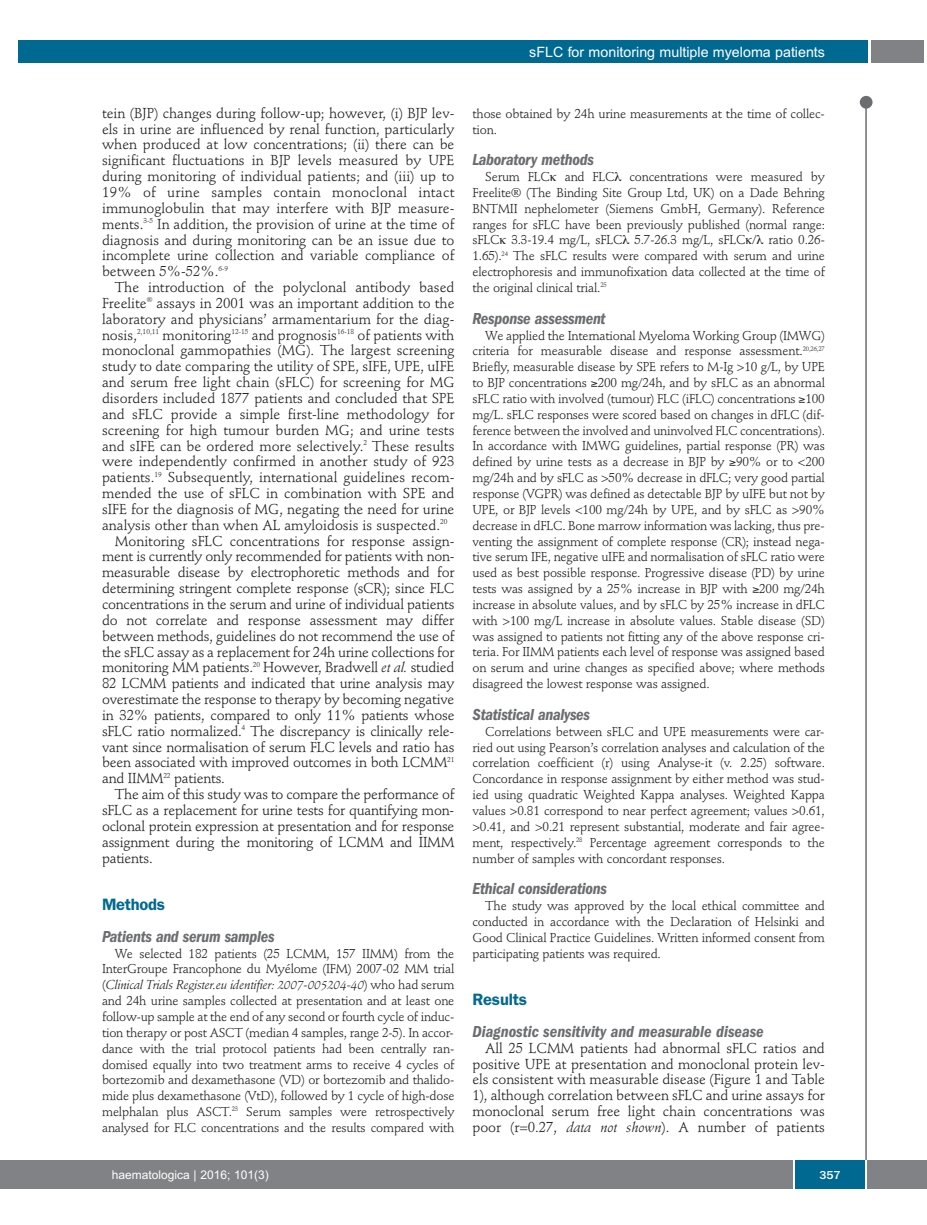
<style>
.page{position:relative;width:927px;height:1225px;background:#fff}
.page>*{position:absolute;margin:0;border:0;box-sizing:border-box;transform-origin:0 0}
.t1{font:italic 600 condensed 16.5px "Franklin Gothic";letter-spacing:-.015em;color:#6c6d70}
.t2{font:600 16.5px "Franklin Gothic";letter-spacing:-.015em;color:#006991}
.t3{font:14.25px/15.9px "Stempel Schneidler";letter-spacing:-.01em;color:#231f20;text-align:justify}
.t4{font:14.25px "Arial";color:#fff}
.t5{font:12.75px/15.9px "Stempel Schneidler";letter-spacing:-.015em;color:#231f20;text-align:justify}
.t6{font:12px "Arial";color:#fff}
.t7{font:500 12px "Franklin Gothic";color:#fff}
.s1{font-style:italic}
</style>
<div class="page">
<div style="left:860px;top:96px;width:12px;height:13px;background:#6c6d70;border-radius:50%"></div>
<hr style="left:865px;top:98px;width:2px;height:1062px;background:#6c6d70">
<div style="left:871px;top:40px;width:52px;height:22px;background:#808285"></div>
<div style="left:18px;top:40px;width:849px;height:22px;background:#006991"></div>
<div style="left:17px;top:1160px;width:910px;height:28px;background:#808285"></div>
<div style="left:795px;top:1160px;width:70px;height:28px;background:#006991"></div>
<hr style="left:793px;top:1160px;width:2px;height:28px;background:#fff">
<hr style="left:865px;top:1160px;width:2px;height:28px;background:#fff">
<div style="left:0;top:1160px;width:17px;height:28px;background:#808285"></div>
<p class="t4" style="left:529px;top:44px;width:297px">sFLC for monitoring multiple myeloma patients</p>
<p class="t3" style="left:102px;top:106px;width:354px">tein (BJP) changes during follow-up; however, (i) BJP lev&shy;els in urine are influenced by renal function, particularly when produced at low concentrations; (ii) there can be significant fluctuations in BJP levels measured by UPE during monitoring of individual patients; and (iii) up to 19% of urine samples contain monoclonal intact immunoglobulin that may interfere with BJP measure&shy;ments.<sup>3-5</sup> In addition, the provision of urine at the time of diagnosis and during monitoring can be an issue due to incomplete urine collection and variable compliance of between 5%-52%.<sup>6-9</sup></p>
<p class="t3" style="left:115px;top:280px;width:341px">The introduction of the polyclonal antibody based</p>
<p class="t3" style="left:102px;top:296px;width:354px">Freelite<sup>®</sup> assays in 2001 was an important addition to the</p>
<p class="t3" style="left:102px;top:312px;width:354px">laboratory and physicians’ armamentarium for the diag-</p>
<p class="t3" style="left:102px;top:328px;width:354px">nosis,<sup>2,10,11</sup> monitoring<sup>12-15</sup> and prognosis<sup>16-18</sup> of patients with</p>
<p class="t3" style="left:102px;top:344px;width:354px">monoclonal gammopathies (MG). The largest screening</p>
<p class="t3" style="left:102px;top:360px;width:354px">study to date comparing the utility of SPE, sIFE, UPE, uIFE</p>
<p class="t3" style="left:102px;top:376px;width:354px">and serum free light chain (sFLC) for screening for MG</p>
<p class="t3" style="left:102px;top:391px;width:354px">disorders included 1877 patients and concluded that SPE</p>
<p class="t3" style="left:102px;top:407px;width:354px">and sFLC provide a simple first-line methodology for</p>
<p class="t3" style="left:102px;top:423px;width:354px">screening for high tumour burden MG; and urine tests</p>
<p class="t3" style="left:102px;top:439px;width:354px">and sIFE can be ordered more selectively.<sup>2</sup> These results</p>
<p class="t3" style="left:102px;top:455px;width:354px">were independently confirmed in another study of 923</p>
<p class="t3" style="left:102px;top:471px;width:354px">patients.<sup>19</sup> Subsequently, international guidelines recom-</p>
<p class="t3" style="left:102px;top:486px;width:354px">mended the use of sFLC in combination with SPE and</p>
<p class="t3" style="left:102px;top:502px;width:354px">sIFE for the diagnosis of MG, negating the need for urine</p>
<p class="t3" style="left:102px;top:518px;width:347px">analysis other than when AL amyloidosis is suspected.<sup>20</sup></p>
<p class="t3" style="left:115px;top:534px;width:341px">Monitoring sFLC concentrations for response assign-</p>
<p class="t3" style="left:102px;top:550px;width:354px">ment is currently only recommended for patients with non-</p>
<p class="t3" style="left:102px;top:566px;width:354px">measurable disease by electrophoretic methods and for</p>
<p class="t3" style="left:102px;top:581px;width:354px">determining stringent complete response (sCR); since FLC</p>
<p class="t3" style="left:102px;top:597px;width:354px">concentrations in the serum and urine of individual patients</p>
<p class="t3" style="left:102px;top:613px;width:354px">do not correlate and response assessment may differ</p>
<p class="t3" style="left:102px;top:629px;width:354px">between methods, guidelines do not recommend the use of</p>
<p class="t3" style="left:102px;top:645px;width:354px">the sFLC assay as a replacement for 24h urine collections for</p>
<p class="t3" style="left:102px;top:661px;width:354px">monitoring MM patients.<sup>20</sup> However, Bradwell <span class="s1">et al.</span> studied</p>
<p class="t3" style="left:102px;top:677px;width:354px">82 LCMM patients and indicated that urine analysis may</p>
<p class="t3" style="left:102px;top:692px;width:354px">overestimate the response to therapy by becoming negative</p>
<p class="t3" style="left:102px;top:708px;width:354px">in 32% patients, compared to only 11% patients whose</p>
<p class="t3" style="left:102px;top:724px;width:354px">sFLC ratio normalized.<sup>4</sup> The discrepancy is clinically rele-</p>
<p class="t3" style="left:102px;top:740px;width:354px">vant since normalisation of serum FLC levels and ratio has</p>
<p class="t3" style="left:102px;top:756px;width:354px">been associated with improved outcomes in both LCMM<sup>21</sup></p>
<p class="t3" style="left:102px;top:772px;width:124px">and IIMM<sup>22</sup> patients.</p>
<p class="t3" style="left:115px;top:787px;width:341px">The aim of this study was to compare the performance of</p>
<p class="t3" style="left:102px;top:803px;width:354px">sFLC as a replacement for urine tests for quantifying mon-</p>
<p class="t3" style="left:102px;top:819px;width:354px">oclonal protein expression at presentation and for response</p>
<p class="t3" style="left:102px;top:835px;width:354px">assignment during the monitoring of LCMM and IIMM</p>
<p class="t3" style="left:102px;top:851px;width:52px">patients.</p>
<p class="t2" style="left:102px;top:898px;width:65px">Methods</p>
<p class="t1" style="left:102px;top:930px;width:174px">Patients and serum samples</p>
<p class="t5" style="left:102px;top:946px;width:354px;text-indent:13px">We selected 182 patients (25 LCMM, 157 IIMM) from the InterGroupe Francophone du Myélome (IFM) 2007-02 MM trial (<span class="s1">Clinical Trials Register.eu identifier: 2007-005204-40</span>) who had serum and 24h urine samples collected at presentation and at least one follow-up sample at the end of any second or fourth cycle of induc&shy;tion therapy or post ASCT (median 4 samples, range 2-5). In accor&shy;dance with the trial protocol patients had been centrally ran&shy;domised equally into two treatment arms to receive 4 cycles of bortezomib and dexamethasone (VD) or bortezomib and thalido&shy;mide plus dexamethasone (VtD), followed by 1 cycle of high-dose melphalan plus ASCT.<sup>23</sup> Serum samples were retrospectively analysed for FLC concentrations and the results compared with</p>
<p class="t5" style="left:472px;top:107px;width:354px">those obtained by 24h urine measurements at the time of collec&shy;tion.</p>
<p class="t1" style="left:472px;top:154px;width:123px">Laboratory methods</p>
<p class="t5" style="left:472px;top:170px;width:354px;text-indent:13px">Serum FLC and FLC concentrations were measured by Freelite® (The Binding Site Group Ltd, UK) on a Dade Behring BNTMII nephelometer (Siemens GmbH, Germany). Reference ranges for sFLC have been previously published (normal range: sFLC 3.3-19.4 mg/L, sFLC 5.7-26.3 mg/L, sFLC / ratio 0.26- 1.65).<sup>24</sup> The sFLC results were compared with serum and urine electrophoresis and immunofixation data collected at the time of the original clinical trial.<sup>25</sup></p>
<p class="t1" style="left:472px;top:312px;width:135px">Response assessment</p>
<p class="t5" style="left:472px;top:328px;width:354px;text-indent:13px">We applied the International Myeloma Working Group (IMWG) criteria for measurable disease and response assessment.<sup>20,26,27<br></sup>Briefly, measurable disease by SPE refers to M-Ig &gt;10 g/L, by UPE to BJP concentrations ≥200 mg/24h, and by sFLC as an abnormal sFLC ratio with involved (tumour) FLC (iFLC) concentrations ≥100 mg/L. sFLC responses were scored based on changes in dFLC (dif&shy;ference between the involved and uninvolved FLC concentrations).<br>In accordance with IMWG guidelines, partial response (PR) was defined by urine tests as a decrease in BJP by ≥90% or to &lt;200 mg/24h and by sFLC as &gt;50% decrease in dFLC; very good partial response (VGPR) was defined as detectable BJP by uIFE but not by UPE, or BJP levels &lt;100 mg/24h by UPE, and by sFLC as &gt;90% decrease in dFLC. Bone marrow information was lacking, thus pre&shy;venting the assignment of complete response (CR); instead nega&shy;tive serum IFE, negative uIFE and normalisation of sFLC ratio were used as best possible response. Progressive disease (PD) by urine tests was assigned by a 25% increase in BJP with ≥200 mg/24h increase in absolute values, and by sFLC by 25% increase in dFLC with &gt;100 mg/L increase in absolute values. Stable disease (SD) was assigned to patients not fitting any of the above response cri&shy;teria. For IIMM patients each level of response was assigned based on serum and urine changes as specified above; where methods disagreed the lowest response was assigned.</p>
<p class="t1" style="left:472px;top:708px;width:119px">Statistical analyses</p>
<p class="t5" style="left:472px;top:724px;width:354px;text-indent:13px">Correlations between sFLC and UPE measurements were car&shy;ried out using Pearson’s correlation analyses and calculation of the correlation coefficient (r) using Analyse-it (v. 2.25) software.<br>Concordance in response assignment by either method was stud&shy;ied using quadratic Weighted Kappa analyses. Weighted Kappa values &gt;0.81 correspond to near perfect agreement; values &gt;0.61, &gt;0.41, and &gt;0.21 represent substantial, moderate and fair agree&shy;ment, respectively.<sup>28</sup> Percentage agreement corresponds to the number of samples with concordant responses.</p>
<p class="t1" style="left:472px;top:882px;width:136px">Ethical considerations</p>
<p class="t5" style="left:472px;top:899px;width:354px;text-indent:13px">The study was approved by the local ethical committee and conducted in accordance with the Declaration of Helsinki and Good Clinical Practice Guidelines. Written informed consent from participating patients was required.</p>
<p class="t2" style="left:472px;top:993px;width:56px">Results</p>
<p class="t1" style="left:472px;top:1025px;width:293px">Diagnostic sensitivity and measurable disease</p>
<p class="t3" style="left:472px;top:1041px;width:354px;text-indent:13px">All 25 LCMM patients had abnormal sFLC ratios and positive UPE at presentation and monoclonal protein lev&shy;els consistent with measurable disease (Figure 1 and Table 1), although correlation between sFLC and urine assays for monoclonal serum free light chain concentrations was poor (r=0.27, <span class="s1">data not shown</span>). A number of patients</p>
<p class="t6" style="left:112px;top:1167px;width:158px">haematologica | 2016; 101(3)</p>
<p class="t7" style="left:820px;top:1167px;width:22px">357</p>
</div>
